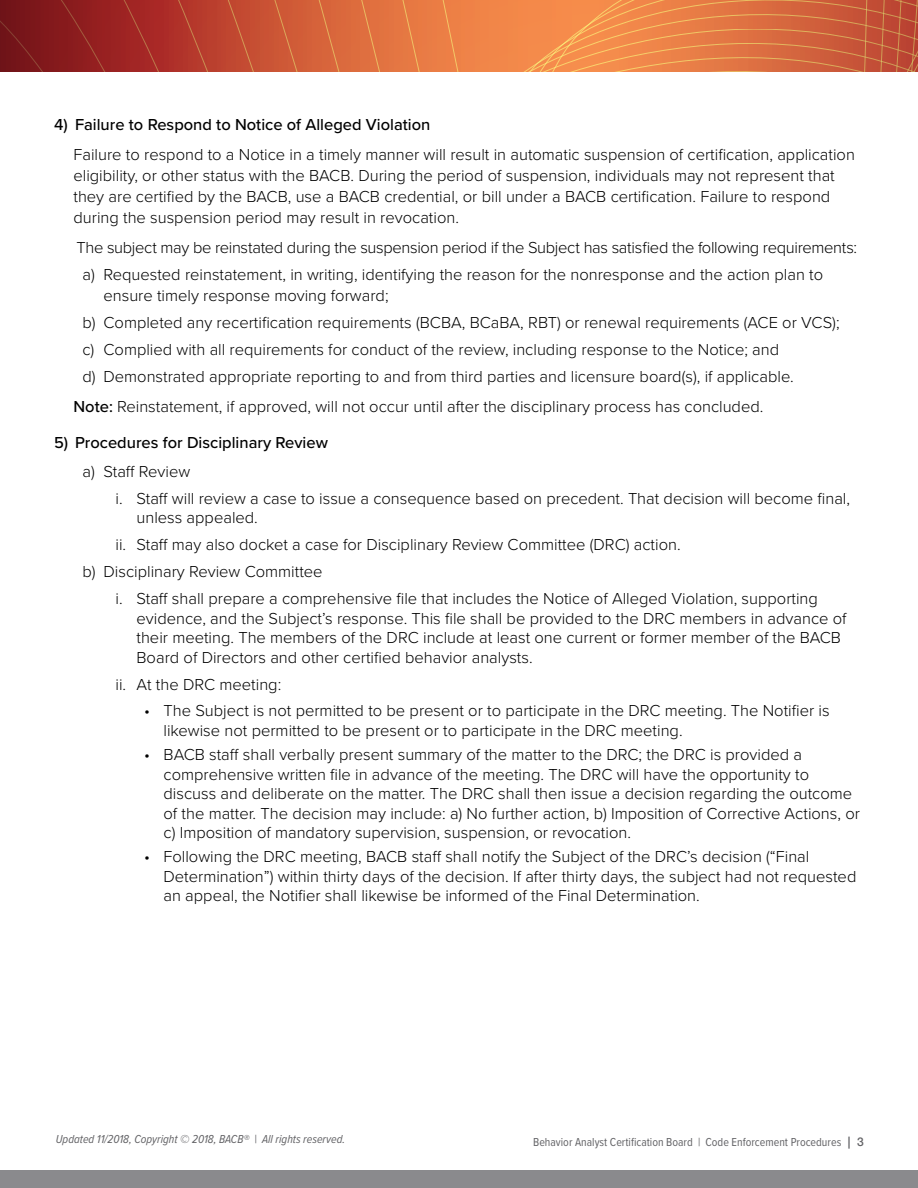
<style>
.page{position:relative;width:918px;height:1188px;background:#fff}
.page>*{position:absolute;margin:0;border:0;box-sizing:border-box;transform-origin:0 0}
.t1{font:300 16.5px/19.5px "Proxima Nova";color:#000}
.t2{font:500 16.5px "Proxima Nova";color:#000}
.t3{font:12px "Proxima Nova Cond";color:#636366}
.t4{font:italic 12px "Proxima Nova Cond";color:#636366}
.s1{font-weight:500}
.s2{font-family:"Helvetica Neue";font-weight:500}
</style>
<div class="page">
<svg style="left:0;top:0;width:918px;height:72px;background:#ce603a"></svg>
<div style="left:0;top:1171px;width:918px;height:17px;background:#8a8a8d"></div>
<p class="t2" style="left:54px;top:112px;width:378px">4) Failure to Respond to Notice of Alleged Violation</p>
<p class="t1" style="left:74px;top:143px;width:783px;line-height:21px">Failure to respond to a Notice in a timely manner will result in automatic suspension of certification, application eligibility, or other status with the BACB. During the period of suspension, individuals may not represent that they are certified by the BACB, use a BACB credential, or bill under a BACB certification. Failure to respond during the suspension period may result in revocation.</p>
<p class="t1" style="left:83px;top:233px;width:776px;line-height:27px;text-indent:-6px">The subject may be reinstated during the suspension period if the Subject has satisfied the following requirements: a) Requested reinstatement, in writing, identifying the reason for the nonresponse and the action plan to</p>
<p class="t1" style="left:83px;top:281px;width:759px;line-height:27px;text-indent:21px">ensure timely response moving forward;<br>b) Completed any recertification requirements (BCBA, BCaBA, RBT) or renewal requirements (ACE or VCS); c) Complied with all requirements for conduct of the review, including response to the Notice; and<br>d) Demonstrated appropriate reporting to and from third parties and licensure board(s), if applicable.</p>
<p class="t1" style="left:74px;top:396px;width:691px"><span class="s1">Note:</span> Reinstatement, if approved, will not occur until after the disciplinary process has concluded.</p>
<p class="t2" style="left:54px;top:430px;width:275px">5) Procedures for Disciplinary Review</p>
<p class="t1" style="left:116px;top:457px;width:736px;line-height:27px;text-indent:-33px">a) Staff Review<br>i. Staff will review a case to issue a consequence based on precedent. That decision will become final,</p>
<p class="t1" style="left:137px;top:507px;width:123px">unless appealed.</p>
<p class="t1" style="left:116px;top:534px;width:567px">ii. Staff may also docket a case for Disciplinary Review Committee (DRC) action.</p>
<p class="t1" style="left:83px;top:561px;width:242px">b) Disciplinary Review Committee</p>
<p class="t1" style="left:116px;top:588px;width:704px">i. Staff shall prepare a comprehensive file that includes the Notice of Alleged Violation, supporting</p>
<p class="t1" style="left:137px;top:607px;width:712px">evidence, and the Subject’s response. This file shall be provided to the DRC members in advance of their meeting. The members of the DRC include at least one current or former member of the BACB<br>Board of Directors and other certified behavior analysts.</p>
<p class="t1" style="left:116px;top:673px;width:167px">ii. At the DRC meeting:</p>
<p class="t1" style="left:164px;top:700px;width:668px;text-indent:-20px">• The Subject is not permitted to be present or to participate in the DRC meeting. The Notifier is likewise not permitted to be present or to participate in the DRC meeting.</p>
<p class="t1" style="left:164px;top:744px;width:698px;text-indent:-20px">• BACB staff shall verbally present summary of the matter to the DRC; the DRC is provided a comprehensive written file in advance of the meeting. The DRC will have the opportunity to discuss and deliberate on the matter. The DRC shall then issue a decision regarding the outcome of the matter. The decision may include: a) No further action, b) Imposition of Corrective Actions, or c) Imposition of mandatory supervision, suspension, or revocation.</p>
<p class="t1" style="left:164px;top:846px;width:694px;text-indent:-20px">• Following the DRC meeting, BACB staff shall notify the Subject of the DRC’s decision (“Final<br>Determination”) within thirty days of the decision. If after thirty days, the subject had not requested an appeal, the Notifier shall likewise be informed of the Final Determination.</p>
<p class="t4" style="left:56px;top:1131px;width:291px">Updated 11/2018, Copyright © 2018, BACB® | All rights reserved.</p>
<p class="t3" style="left:533px;top:1133px;width:332px">Behavior Analyst Certification Board | Code Enforcement Procedures <span class="s2">| 3</span></p>
</div>
